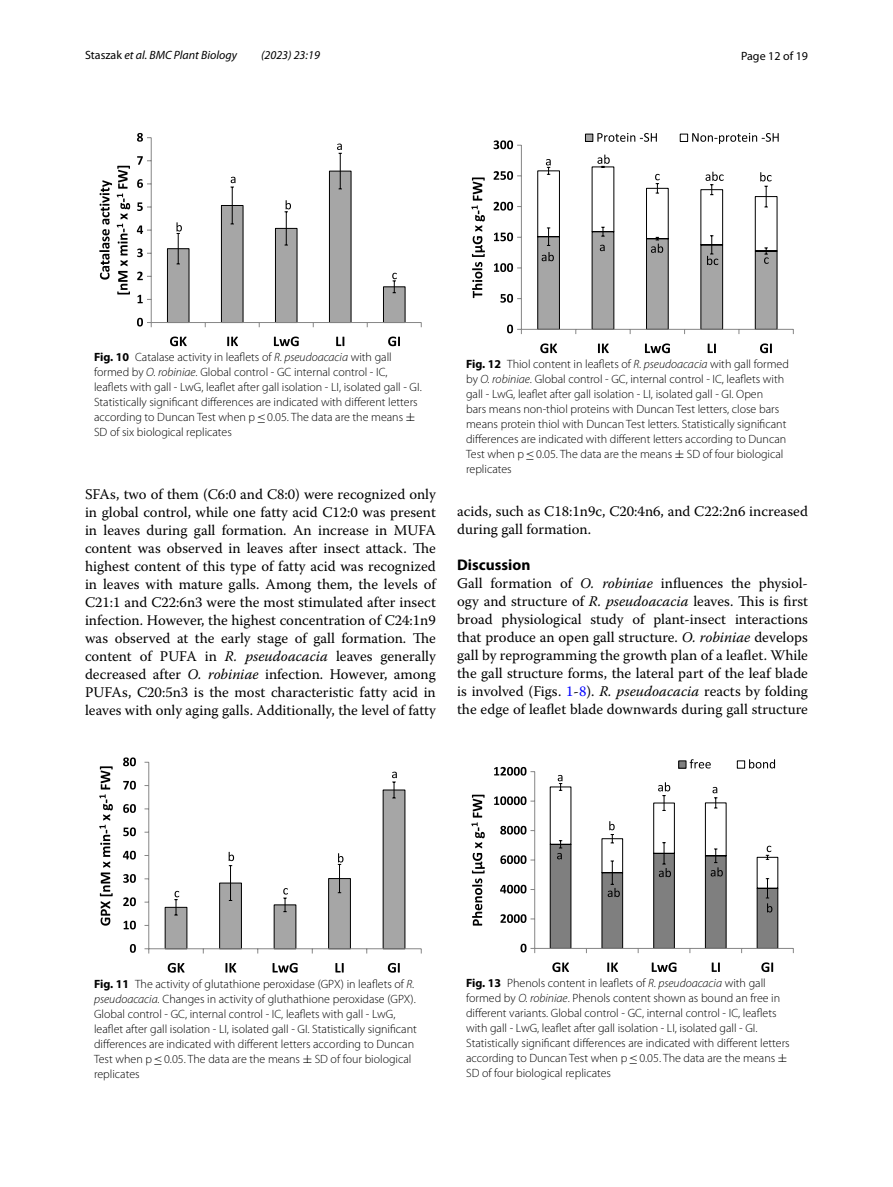
<style>
.page{position:relative;width:893px;height:1187px;background:#fff}
.page>*{position:absolute;margin:0;border:0;box-sizing:border-box;transform-origin:0 0}
.t1{font:700 15.45px "Myriad Pro";color:#000}
.t2{font:14.7px/18px "Warnock Pro";color:#000;text-align:justify}
.t3{font:300 12px/15px "Myriad Pro";color:#000}
.t4{font:italic 12px "Myriad Pro";color:#000}
.t5{font:12px "Myriad Pro";color:#000}
.s1{font-style:normal}
.s2{font-weight:700}
.s3{font-style:italic}
.s4{font-family:"MTSY";font-weight:400}
.s5{color:#00f}
</style>
<div class="page">
<hr style="left:148px;top:762px;width:1px;height:186px;background:#868686">
<hr style="left:149px;top:948px;width:272px;height:1px;background:#868686">
<svg style="left:130px;top:944px;width:6px;height:8px"></svg>
<svg style="left:124px;top:920px;width:12px;height:9px"></svg>
<svg style="left:123px;top:897px;width:13px;height:9px"></svg>
<svg style="left:123px;top:874px;width:13px;height:8px"></svg>
<svg style="left:123px;top:850px;width:13px;height:9px"></svg>
<svg style="left:123px;top:827px;width:13px;height:9px"></svg>
<svg style="left:123px;top:804px;width:13px;height:8px"></svg>
<svg style="left:123px;top:780px;width:13px;height:9px"></svg>
<svg style="left:123px;top:757px;width:13px;height:9px"></svg>
<svg style="left:168px;top:962px;width:17px;height:10px"></svg>
<svg style="left:225px;top:963px;width:11px;height:9px"></svg>
<svg style="left:273px;top:962px;width:25px;height:10px"></svg>
<svg style="left:335px;top:963px;width:9px;height:9px"></svg>
<svg style="left:388px;top:962px;width:12px;height:10px"></svg>
<svg style="left:99px;top:766px;width:14px;height:159px"></svg>
<svg style="left:165px;top:771px;width:240px;height:182px"></svg>
<hr style="left:521px;top:145px;width:1px;height:184px;background:#868686">
<hr style="left:521px;top:329px;width:272px;height:1px;background:#868686">
<svg style="left:507px;top:324px;width:15px;height:10px"></svg>
<svg style="left:500px;top:294px;width:21px;height:9px"></svg>
<svg style="left:494px;top:263px;width:27px;height:9px"></svg>
<svg style="left:494px;top:232px;width:27px;height:9px"></svg>
<svg style="left:494px;top:202px;width:27px;height:8px"></svg>
<svg style="left:494px;top:171px;width:27px;height:9px"></svg>
<svg style="left:494px;top:140px;width:27px;height:9px"></svg>
<svg style="left:540px;top:343px;width:17px;height:10px"></svg>
<svg style="left:598px;top:343px;width:11px;height:10px"></svg>
<svg style="left:645px;top:343px;width:25px;height:10px"></svg>
<svg style="left:708px;top:343px;width:8px;height:10px"></svg>
<svg style="left:760px;top:343px;width:12px;height:10px"></svg>
<svg style="left:471px;top:177px;width:14px;height:121px"></svg>
<div style="left:585px;top:134px;width:8px;height:7px;background:#a6a6a6"></div>
<div style="left:585px;top:134px;width:8px;height:8px;border:1px solid #000"></div>
<svg style="left:597px;top:133px;width:60px;height:9px"></svg>
<div style="left:680px;top:134px;width:8px;height:8px;border:1px solid #000"></div>
<svg style="left:692px;top:133px;width:87px;height:11px"></svg>
<svg style="left:537px;top:154px;width:241px;height:180px"></svg>
<hr style="left:534px;top:771px;width:1px;height:177px;background:#868686">
<hr style="left:535px;top:948px;width:258px;height:1px;background:#868686">
<svg style="left:520px;top:943px;width:15px;height:10px"></svg>
<svg style="left:500px;top:914px;width:35px;height:8px"></svg>
<svg style="left:500px;top:884px;width:35px;height:9px"></svg>
<svg style="left:500px;top:855px;width:35px;height:9px"></svg>
<svg style="left:500px;top:825px;width:35px;height:9px"></svg>
<svg style="left:494px;top:796px;width:41px;height:9px"></svg>
<svg style="left:494px;top:766px;width:41px;height:9px"></svg>
<svg style="left:552px;top:962px;width:17px;height:10px"></svg>
<svg style="left:607px;top:962px;width:11px;height:9px"></svg>
<svg style="left:652px;top:962px;width:24px;height:10px"></svg>
<svg style="left:712px;top:962px;width:8px;height:9px"></svg>
<svg style="left:761px;top:962px;width:12px;height:10px"></svg>
<svg style="left:471px;top:794px;width:14px;height:131px"></svg>
<div style="left:679px;top:760px;width:7px;height:8px;background:#7f7f7f"></div>
<div style="left:678px;top:760px;width:8px;height:8px;border:1px solid #000"></div>
<svg style="left:690px;top:759px;width:21px;height:9px"></svg>
<div style="left:737px;top:760px;width:8px;height:8px;border:1px solid #000"></div>
<svg style="left:749px;top:759px;width:26px;height:9px"></svg>
<svg style="left:550px;top:774px;width:228px;height:179px"></svg>
<hr style="left:151px;top:138px;width:1px;height:184px;background:#868686">
<hr style="left:151px;top:322px;width:270px;height:1px;background:#868686">
<svg style="left:137px;top:318px;width:15px;height:9px"></svg>
<svg style="left:138px;top:295px;width:13px;height:8px"></svg>
<svg style="left:137px;top:271px;width:14px;height:9px"></svg>
<svg style="left:137px;top:248px;width:14px;height:9px"></svg>
<svg style="left:137px;top:225px;width:14px;height:9px"></svg>
<svg style="left:137px;top:202px;width:14px;height:9px"></svg>
<svg style="left:137px;top:179px;width:14px;height:9px"></svg>
<svg style="left:137px;top:156px;width:14px;height:9px"></svg>
<svg style="left:137px;top:133px;width:14px;height:9px"></svg>
<svg style="left:170px;top:336px;width:17px;height:10px"></svg>
<svg style="left:227px;top:336px;width:11px;height:10px"></svg>
<svg style="left:274px;top:336px;width:25px;height:10px"></svg>
<svg style="left:336px;top:336px;width:8px;height:10px"></svg>
<svg style="left:388px;top:336px;width:12px;height:10px"></svg>
<svg style="left:99px;top:166px;width:31px;height:128px"></svg>
<svg style="left:167px;top:143px;width:239px;height:184px"></svg>
<p class="t4" style="left:85px;top:48px;width:154px"><span class="s1">Staszak</span> et al. BMC Plant Biology</p>
<p class="t4" style="left:261px;top:48px;width:60px">(2023) 23:19</p>
<p class="t5" style="left:741px;top:48px;width:68px">Page 12 of 19</p>
<p class="t3" style="left:94px;top:350px;width:329px"><span class="s2">Fig. 10</span> Catalase activity in leaflets of <span class="s3">R. pseudoacacia</span> with gall formed by <span class="s3">O. robiniae</span>. Global control - GC internal control - IC, leaflets with gall - LwG, leaflet after gall isolation - LI, isolated gall - GI.<br>Statistically significant differences are indicated with different letters according to Duncan Test when p<span class="s4">≤</span>0.05. The data are the means <span class="s4">± </span>SD of six biological replicates</p>
<p class="t2" style="left:85px;top:485px;width:352px">SFAs, two of them (C6:0 and C8:0) were recognized only in global control, while one fatty acid C12:0 was present in leaves during gall formation. An increase in MUFA content was observed in leaves after insect attack. The highest content of this type of fatty acid was recognized in leaves with mature galls. Among them, the levels of C21:1 and C22:6n3 were the most stimulated after insect infection. However, the highest concentration of C24:1n9 was observed at the early stage of gall formation. The content of PUFA in <span class="s3">R. pseudoacacia</span> leaves generally decreased after <span class="s3">O. robiniae</span> infection. However, among PUFAs, C20:5n3 is the most characteristic fatty acid in leaves with only aging galls. Additionally, the level of fatty</p>
<p class="t3" style="left:466px;top:357px;width:324px"><span class="s2">Fig. 12</span> Thiol content in leaflets of <span class="s3">R. pseudoacacia</span> with gall formed by <span class="s3">O. robiniae</span>. Global control - GC, internal control - IC, leaflets with gall - LwG, leaflet after gall isolation - LI, isolated gall - GI. Open<br>bars means non-thiol proteins with Duncan Test letters, close bars means protein thiol with Duncan Test letters. Statistically significant differences are indicated with different letters according to Duncan Test when p<span class="s4">≤</span>0.05. The data are the means <span class="s4">±</span> SD of four biological replicates</p>
<p class="t2" style="left:457px;top:501px;width:352px">acids, such as C18:1n9c, C20:4n6, and C22:2n6 increased during gall formation.</p>
<p class="t1" style="left:457px;top:554px;width:75px">Discussion</p>
<p class="t2" style="left:457px;top:573px;width:352px">Gall formation of <span class="s3">O. robiniae</span> influences the physiol&shy;ogy and structure of <span class="s3">R. pseudoacacia</span> leaves. This is first broad physiological study of plant-insect interactions that produce an open gall structure. <span class="s3">O. robiniae</span> develops gall by reprogramming the growth plan of a leaflet. While the gall structure forms, the lateral part of the leaf blade is involved (Figs. <span class="s5">1</span>-<span class="s5">8</span>). <span class="s3">R. pseudoacacia</span> reacts by folding the edge of leaflet blade downwards during gall structure</p>
<p class="t3" style="left:94px;top:976px;width:324px"><span class="s2">Fig. 11</span> The activity of glutathione peroxidase (GPX) in leaflets of <span class="s3">R. pseudoacacia.</span> Changes in activity of gluthathione peroxidase (GPX).<br>Global control - GC, internal control - IC, leaflets with gall - LwG, leaflet after gall isolation - LI, isolated gall - GI. Statistically significant differences are indicated with different letters according to Duncan Test when p<span class="s4">≤</span>0.05. The data are the means <span class="s4">±</span> SD of four biological replicates</p>
<p class="t3" style="left:466px;top:975px;width:325px"><span class="s2">Fig. 13</span> Phenols content in leaflets of <span class="s3">R. pseudoacacia</span> with gall formed by <span class="s3">O. robiniae</span>. Phenols content shown as bound an free in different variants. Global control - GC, internal control - IC, leaflets with gall - LwG, leaflet after gall isolation - LI, isolated gall - GI.<br>Statistically significant differences are indicated with different letters according to Duncan Test when p<span class="s4">≤</span>0.05. The data are the means <span class="s4">± </span>SD of four biological replicates</p>
</div>
